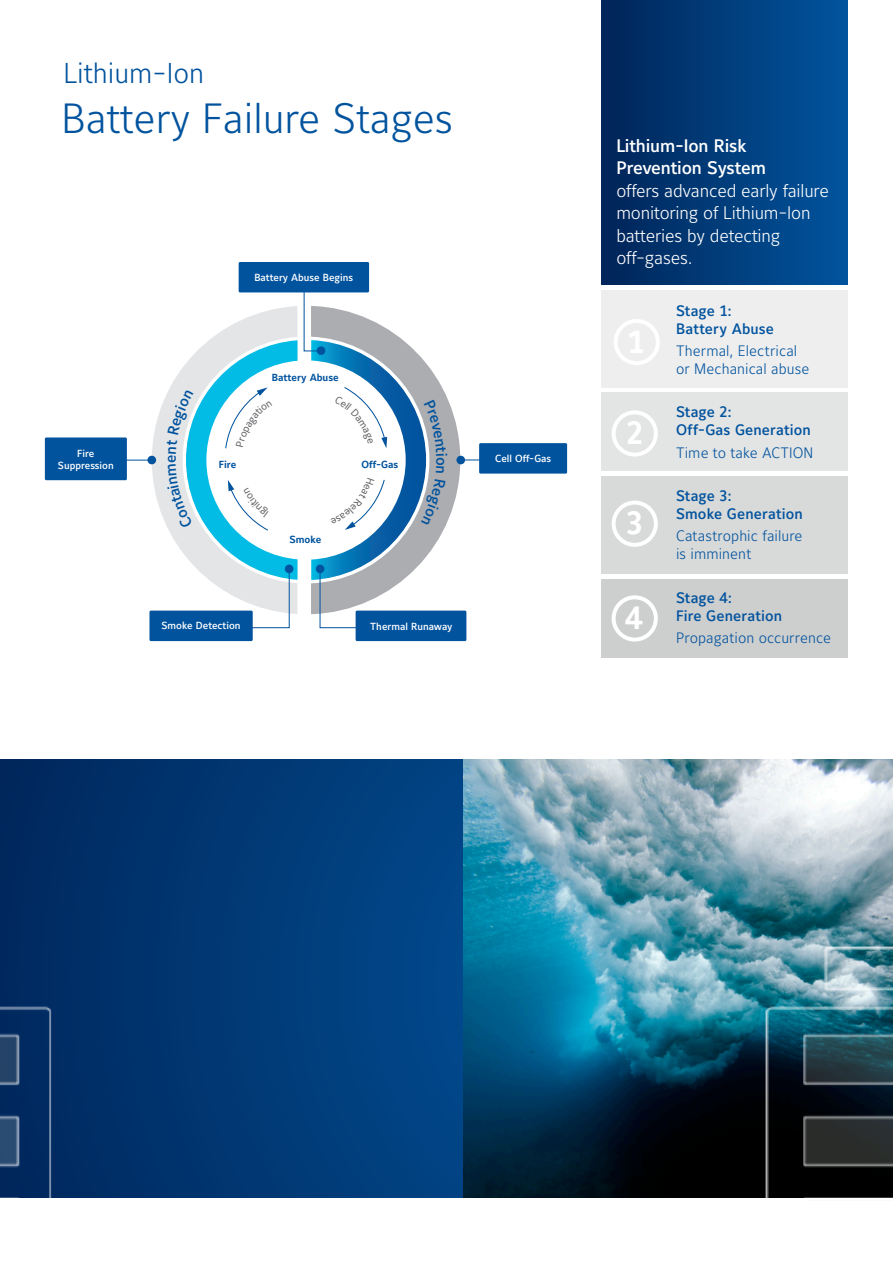
<style>
.page{position:relative;width:893px;height:1263px;background:#fff}
.page>*{position:absolute;margin:0;border:0;box-sizing:border-box;transform-origin:0 0}
.Headline_or_Title{font:300 41.85px "Maurea Jci Lf ML";color:#01539e}
.t1{font:700 31.8px "Maurea Jci Tf ML";color:#fff}
.Headline_or_Title-2{font:300 28.5px "Maurea Jci Lf ML";color:#01539e}
.Headline_or_Title-3{font:300 18px/22.5px "Maurea Jci Lf ML";letter-spacing:-.01em;color:#fff}
.t2{font:500 15.3px "Maurea Jci Lf ML";color:#01539e}
.t3{font:300 15px/18px "Maurea Jci Lf ML";letter-spacing:.005em;color:#01539e}
.t4{font:500 15px/18px "Maurea Jci Tf ML";letter-spacing:.01em;color:#01539e}
.t5{font:500 10.2px/12.3px "Maurea Jci Lf ML";color:#fff;text-align:center}
.t6{font:700 10.2px "Maurea Jci Lf ML";color:#01539e}
.s1{font-weight:500}
</style>
<div class="page">
<div style="left:601px;top:290px;width:247px;height:98px;background:#eee"></div>
<div style="left:601px;top:0;width:247px;height:285px;background:linear-gradient(to right,#002558,#01559e)"></div>
<div style="left:601px;top:392px;width:247px;height:79px;background:#e3e4e4"></div>
<div style="left:601px;top:476px;width:247px;height:98px;background:#d8d9d9"></div>
<div style="left:601px;top:579px;width:247px;height:79px;background:#c8c9c9"></div>
<svg style="left:0;top:759px;width:463px;height:438px;background:#003a77"></svg>
<img style="left:463px;top:759px;width:430px;height:438px">
<img style="left:0;top:858px;width:137px;height:339px">
<img style="left:721px;top:858px;width:172px;height:340px">
<div style="left:45px;top:437px;width:82px;height:43px;background:#01539e"></div>
<div style="left:239px;top:262px;width:130px;height:30px;background:#01539e"></div>
<div style="left:479px;top:443px;width:88px;height:31px;background:#01539e"></div>
<svg style="left:447px;top:398px;width:13px;height:213px"></svg>
<div style="left:149px;top:611px;width:104px;height:30px;background:#01539e"></div>
<div style="left:356px;top:611px;width:110px;height:30px;background:#01539e"></div>
<svg style="left:465px;top:460px;width:15px;height:1px"></svg>
<div style="left:456px;top:456px;width:9px;height:8px;background:#01539e;border-radius:50%"></div>
<div style="left:614px;top:319px;width:46px;height:46px;border:4px solid #fff;border-radius:50%"></div>
<div style="left:612px;top:410px;width:46px;height:47px;border:4px solid #fff;border-radius:50%"></div>
<div style="left:612px;top:501px;width:46px;height:46px;border:4px solid #fff;border-radius:50%"></div>
<div style="left:612px;top:595px;width:46px;height:47px;border:4px solid #fff;border-radius:50%"></div>
<svg style="left:125px;top:289px;width:322px;height:339px"></svg>
<p class="Headline_or_Title-2" style="left:63px;top:56px;width:142px">Lithium-Ion</p>
<p class="Headline_or_Title" style="left:62px;top:92px;width:393px">Battery Failure Stages</p>
<p class="t5" style="left:58px;top:447px;width:57px">Fire<br>Suppression</p>
<p class="t5" style="left:254px;top:271px;width:100px">Battery Abuse Begins</p>
<p class="t2" style="left:161px;top:463px;width:10px;rotate:-90deg">e</p>
<p class="t6" style="left:272px;top:372px;width:68px">Battery Abuse</p>
<p class="t6" style="left:219px;top:459px;width:19px">Fire</p>
<p class="t6" style="left:362px;top:459px;width:38px">Off-Gas</p>
<p class="t6" style="left:289px;top:533px;width:33px">Smoke</p>
<p class="t5" style="left:162px;top:620px;width:80px">Smoke Detection</p>
<p class="t5" style="left:370px;top:620px;width:84px">Thermal Runaway</p>
<p class="t5" style="left:495px;top:452px;width:57px">Cell Off-Gas</p>
<p class="Headline_or_Title-3" style="left:616px;top:134px;width:214px"><span class="s1">Lithium-Ion Risk<br>Prevention System<br></span>offers advanced early failure monitoring of Lithium-Ion batteries by detecting off-gases.</p>
<p class="t1" style="left:626px;top:414px;width:19px">2</p>
<p class="t1" style="left:626px;top:504px;width:19px">3</p>
<p class="t1" style="left:625px;top:599px;width:19px">4</p>
<p class="t4" style="left:676px;top:301px;width:99px">Stage 1:<br>Battery Abuse</p>
<p class="t3" style="left:676px;top:341px;width:135px">Thermal, Electrical or Mechanical abuse</p>
<p class="t4" style="left:676px;top:403px;width:136px">Stage 2:<br>Off-Gas Generation</p>
<p class="t3" style="left:676px;top:443px;width:139px">Time to take ACTION</p>
<p class="t4" style="left:676px;top:487px;width:128px">Stage 3:<br>Smoke Generation</p>
<p class="t3" style="left:676px;top:527px;width:128px">Catastrophic failure is imminent</p>
<p class="t4" style="left:676px;top:589px;width:108px">Stage 4:<br>Fire Generation</p>
<p class="t3" style="left:676px;top:629px;width:156px">Propagation occurrence</p>
</div>
